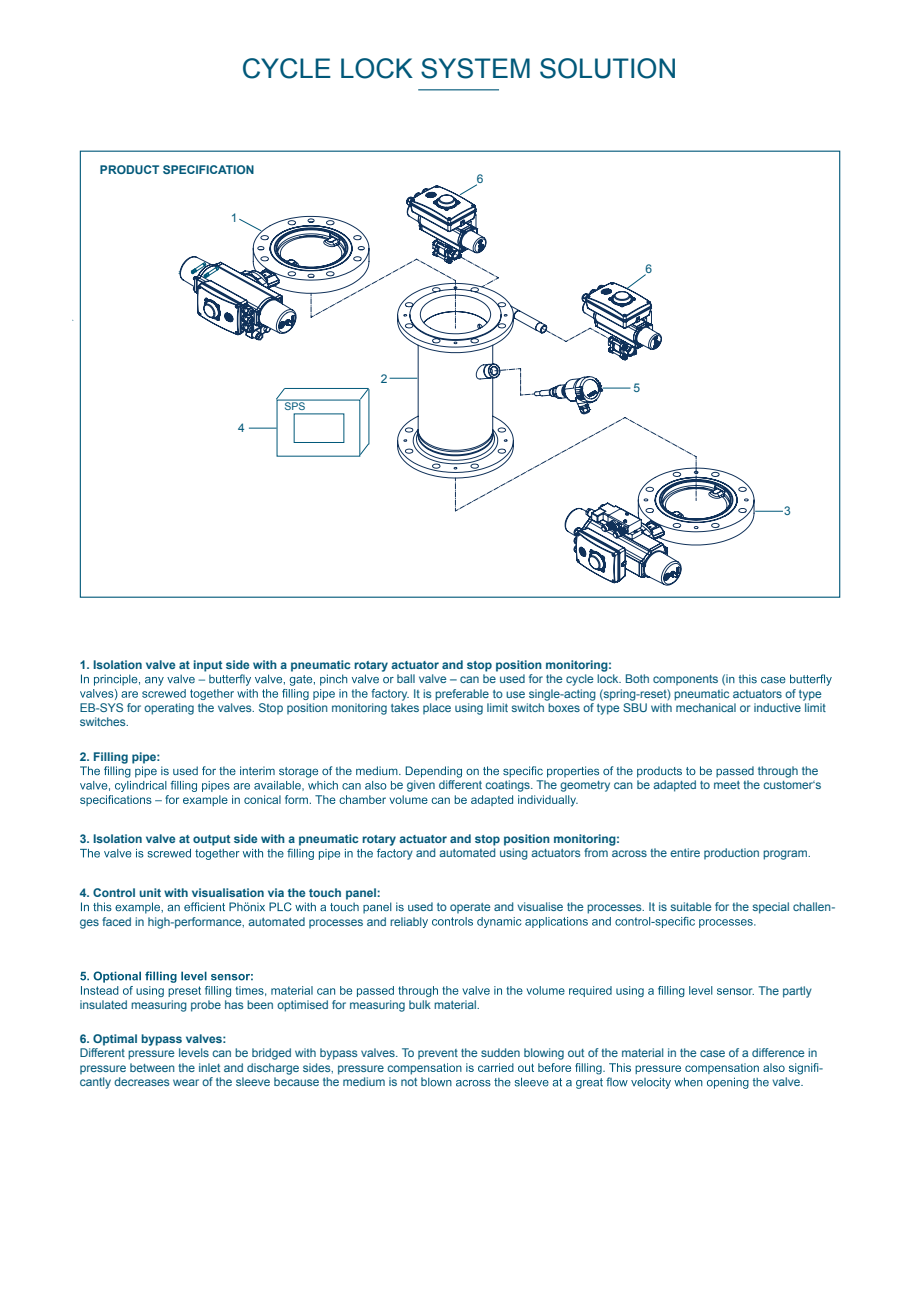
<style>
.page{position:relative;width:919px;height:1289px;background:#fff}
.page>*{position:absolute;margin:0;border:0;box-sizing:border-box;transform-origin:0 0}
.t1{font:27px "Arial";color:#015879}
.t2{font:12px/14.4px "Arial";color:#015879}
.t3{font:700 12px "Arial";color:#015879}
.t4{font:10.5px "Arial";color:#015879}
</style>
<div class="page">
<hr style="left:418px;top:89px;width:81px;height:1px;background:#015879">
<svg style="left:204px;top:186px;width:446px;height:397px"></svg>
<svg style="left:241px;top:188px;width:513px;height:377px"></svg>
<svg style="left:191px;top:262px;width:28px;height:16px"></svg>
<svg style="left:238px;top:218px;width:24px;height:14px"></svg>
<svg style="left:389px;top:378px;width:28px;height:1px"></svg>
<svg style="left:602px;top:388px;width:28px;height:1px"></svg>
<svg style="left:755px;top:511px;width:27px;height:1px"></svg>
<svg style="left:459px;top:184px;width:19px;height:12px"></svg>
<svg style="left:625px;top:273px;width:21px;height:16px"></svg>
<svg style="left:249px;top:428px;width:27px;height:1px"></svg>
<div style="left:294px;top:413px;width:50px;height:30px;border:1px solid #015879"></div>
<svg style="left:275px;top:387px;width:10px;height:13px"></svg>
<svg style="left:359px;top:387px;width:10px;height:13px"></svg>
<svg style="left:359px;top:442px;width:10px;height:13px"></svg>
<hr style="left:284px;top:388px;width:84px;height:1px;background:#015879">
<hr style="left:368px;top:389px;width:1px;height:55px;background:#015879">
<svg style="left:729px;top:674px;width:102px;height:11px"></svg>
<svg style="left:80px;top:674px;width:321px;height:26px"></svg>
<svg style="left:80px;top:766px;width:667px;height:40px"></svg>
<svg style="left:80px;top:848px;width:322px;height:11px"></svg>
<svg style="left:81px;top:902px;width:332px;height:11px"></svg>
<svg style="left:422px;top:916px;width:333px;height:12px"></svg>
<svg style="left:80px;top:971px;width:655px;height:26px"></svg>
<svg style="left:428px;top:1063px;width:390px;height:25px"></svg>
<h1 class="t1" style="left:242px;top:50px;width:437px">CYCLE LOCK SYSTEM SOLUTION</h1>
<p class="t3" style="left:100px;top:162px;width:156px">PRODUCT SPECIFICATION</p>
<p class="t2" style="left:231px;top:211px;width:8px">1</p>
<p class="t2" style="left:238px;top:420px;width:8px">4</p>
<p class="t4" style="left:284px;top:399px;width:23px">SPS</p>
<p class="t2" style="left:381px;top:371px;width:8px">2</p>
<p class="t2" style="left:477px;top:172px;width:8px">6</p>
<p class="t2" style="left:645px;top:262px;width:8px">6</p>
<p class="t2" style="left:633px;top:380px;width:8px">5</p>
<p class="t2" style="left:784px;top:503px;width:8px">3</p>
<p class="t3" style="left:80px;top:656px;width:534px">1. Isolation valve at input side with a pneumatic rotary actuator and stop position monitoring:</p>
<p class="t2" style="left:397px;top:672px;width:333px">ball valve – can be used for the cycle lock. Both components (i</p>
<p class="t2" style="left:401px;top:686px;width:421px">y. It is preferable to use single-acting (spring-reset) pneumatic actuators of type</p>
<p class="t2" style="left:80px;top:700px;width:747px">EB-SYS for operating the valves. Stop position monitoring takes place using limit switch boxes of type SBU with mechanical or inductive limit</p>
<p class="t2" style="left:80px;top:715px;width:51px">switches.</p>
<p class="t3" style="left:80px;top:748px;width:82px">2. Filling pipe:</p>
<p class="t2" style="left:397px;top:763px;width:426px;text-align:right">d through the<br>e given different coatings. The geometry can be adapted to meet the customer‘s</p>
<p class="t3" style="left:80px;top:830px;width:542px">3. Isolation valve at output side with a pneumatic rotary actuator and stop position monitoring:</p>
<p class="t2" style="left:403px;top:846px;width:410px">ry and automated using actuators from across the entire production program.</p>
<p class="t3" style="left:80px;top:884px;width:302px">4. Control unit with visualisation via the touch panel:</p>
<p class="t2" style="left:80px;top:899px;width:757px;text-indent:334px">sed to operate and visualise the processes. It is suitable for the special challen&shy;ges faced in high-performance, automated processes and reliabl</p>
<p class="t2" style="left:735px;top:983px;width:77px">sor. The partly</p>
<p class="t2" style="left:80px;top:997px;width:402px">insulated measuring probe has been optimised for measuring bulk material.</p>
<p class="t3" style="left:80px;top:1030px;width:148px">6. Optimal bypass valves:</p>
<p class="t2" style="left:80px;top:1046px;width:739px">Different pressure levels can be bridged with bypass valves. To prevent the sudden blowing out of the material in the case of a difference in pressure between the inlet and discharge sides, pressure compen</p>
<p class="t2" style="left:819px;top:1060px;width:5px">-</p>
<p class="t2" style="left:80px;top:1074px;width:349px">cantly decreases wear of the sleeve because the medium is not b</p>
<p class="t2" style="left:772px;top:1074px;width:33px">valve.</p>
</div>
